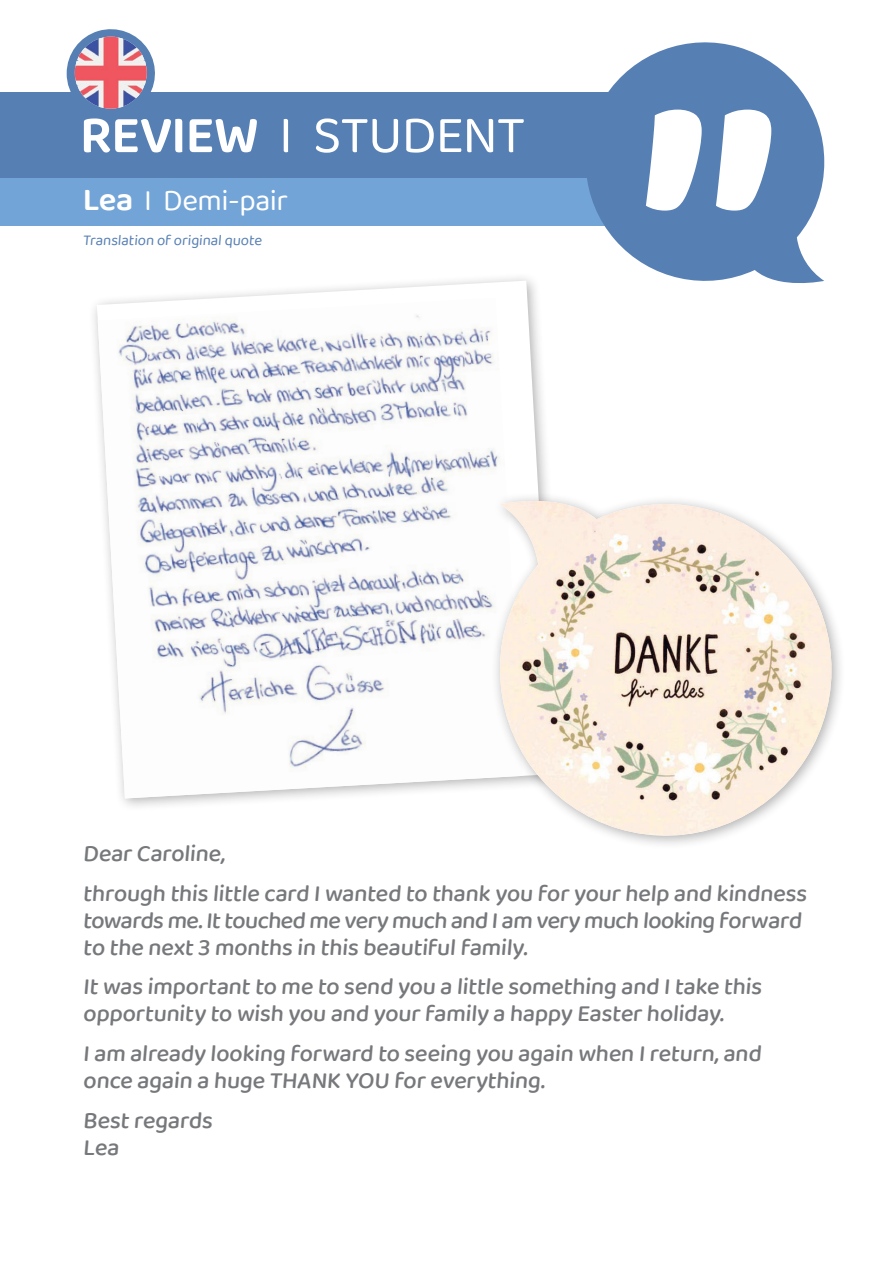
<style>
.page{position:relative;width:893px;height:1263px;background:#fff}
.page>*{position:absolute;margin:0;border:0;box-sizing:border-box;transform-origin:0 0}
.t1{font:54px "Baloo 2";letter-spacing:-.02em;color:#fff}
.t2{font:30px "Baloo 2";letter-spacing:-.015em;color:#fff}
.t3{font:500 24px/27px "Baloo 2";color:#76787b}
.t4{font:15px "Baloo 2";color:#567fb4}
.s1{font-weight:600}
.s2{font-weight:600;font-size:33px}
</style>
<div class="page">
<div style="left:0;top:92px;width:774px;height:87px;background:#567fb4"></div>
<div style="left:0;top:179px;width:774px;height:47px;background:#73a4d7"></div>
<svg style="left:604px;top:42px;width:220px;height:241px;fill:#567fb4"></svg>
<svg style="left:254px;top:92px;width:520px;height:134px"></svg>
<svg style="left:67px;top:29px;width:88px;height:79px"></svg>
<img style="left:75px;top:37px;width:72px;height:72px;border-radius:36px">
<svg style="left:97px;top:281px;width:450px;height:207px"></svg>
<img style="left:98px;top:298px;width:425px;height:500px">
<div style="left:491px;top:492px;width:355px;height:358px;background:#231f20;opacity:.35"></div>
<svg style="left:838px;top:492px;width:7px;height:358px"></svg>
<img style="left:500px;top:488px;width:338px;height:362px">
<h1 class="t1" style="left:80px;top:97px;width:447px"><span class="s1">REVIEW</span> I STUDENT</h1>
<p class="t2" style="left:83px;top:179px;width:207px"><span class="s2">Lea</span> I Demi-pair</p>
<p class="t4" style="left:83px;top:229px;width:182px">Translation of originalquote</p>
<p class="t3" style="left:83px;top:834px;width:729px;line-height:39.8px">Dear Caroline,<br>through this little card Iwanted to thank you for your help and kindness</p>
<p class="t3" style="left:83px;top:907px;width:724px">towards me.It touched me very much and Iam very much looking forward to the next 3 months in this beautifulfamily.</p>
<p class="t3" style="left:83px;top:974px;width:684px">It was important to me to send you a little something and Itake this opportunity to wish you and your family a happy Easter holiday.</p>
<p class="t3" style="left:83px;top:1041px;width:683px">Iam already looking forward to seeing you again when Ireturn,and once again a huge THANK YOU for everything.</p>
<p class="t3" style="left:83px;top:1108px;width:134px">Best regards<br>Lea</p>
</div>
